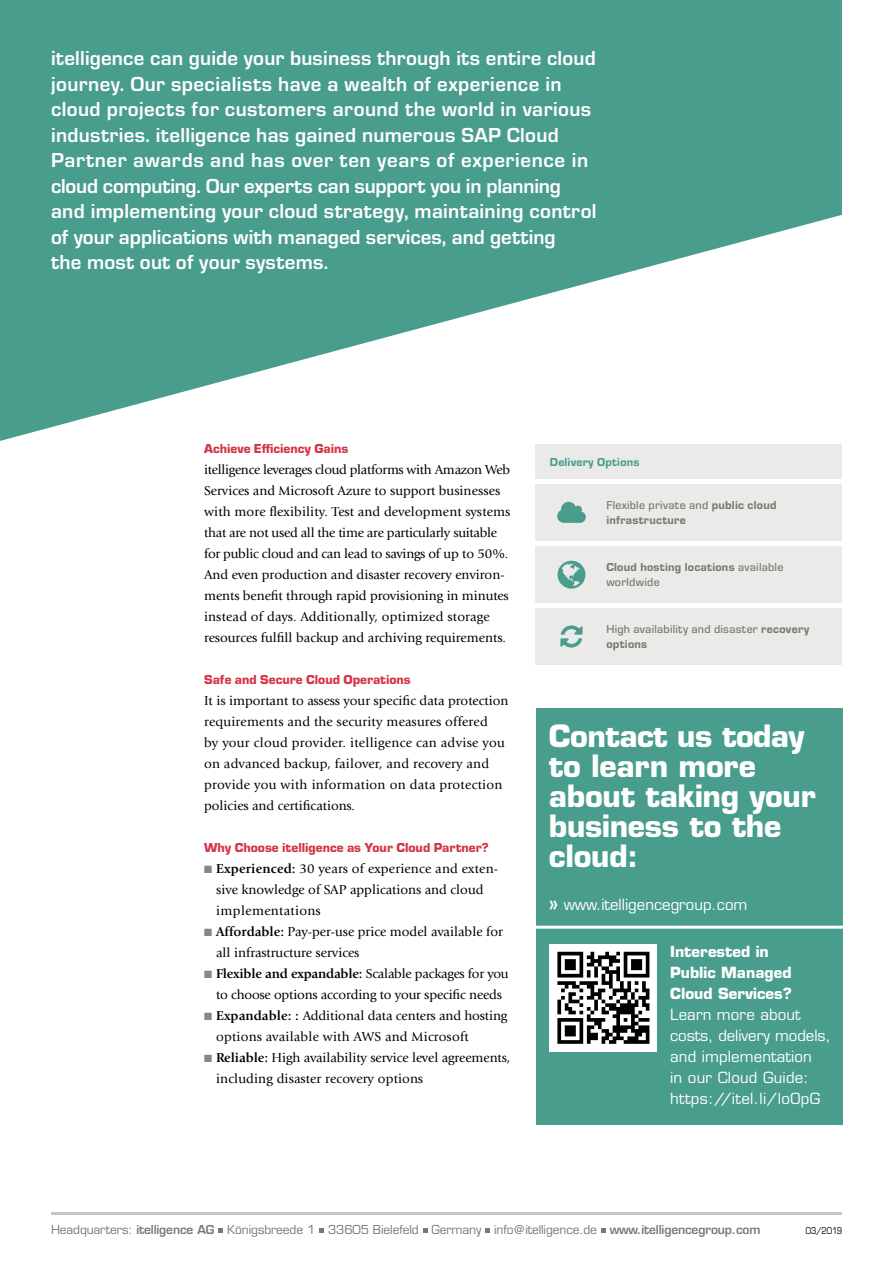
<style>
.page{position:relative;width:893px;height:1263px;background:#fff}
.page>*{position:absolute;margin:0;border:0;box-sizing:border-box;transform-origin:0 0}
.t1{font:700 30px/30px "Eurostile LT Std";letter-spacing:-.01em;color:#fff}
.t2{font:700 21px/25.5px "Eurostile";letter-spacing:.015em;color:#fff}
.t3{font:15px/21px "Eurostile LT Std";letter-spacing:.01em;color:#fff}
.t4{font:700 15px/21px "Eurostile LT Std";color:#fff}
.t5{font:13.5px/21px "Giovanni Std";color:#000}
.t6{font:900 13.5px "Eurostile";color:#d43647}
.t7{font:12px "Eurostile LT Std";letter-spacing:-.01em;color:#7e766f}
.t8{font:500 12px "Eurostile";letter-spacing:.02em;color:#7e766f}
.t9{font:12px "Eurostile Hea";letter-spacing:.02em;color:#7e766f}
.t10{font:12px "Eurostile Hea";letter-spacing:.015em;color:#499d8c}
.t11{font:9px "Eurostile LT Std";color:#000;scale:.85 1}
.s1{color:#868786}
.s2{font-weight:700}
.s3{font-family:"Eurostile Hea";font-weight:400}
.s4{font-family:"Eurostile";font-weight:500}
.s5{font-weight:600;font-size:18px}
.s6{font-weight:600}
</style>
<div class="page">
<div style="left:536px;top:608px;width:306px;height:57px;background:#eaeae9"></div>
<div style="left:536px;top:546px;width:306px;height:57px;background:#eaeae9"></div>
<hr style="left:51px;top:1212px;width:791px;height:3px;background:#c5c6c6">
<div style="left:536px;top:444px;width:306px;height:34px;background:#eaeae9"></div>
<div style="left:536px;top:484px;width:306px;height:57px;background:#eaeae9"></div>
<svg style="left:0;top:0;width:842px;height:441px;fill:#499d8c"></svg>
<div style="left:536px;top:708px;width:306px;height:417px;background:#499d8c"></div>
<div style="left:550px;top:944px;width:107px;height:107px;background:#fff"></div>
<hr style="left:531px;top:926px;width:313px;height:3px;background:#fff">
<svg style="left:557px;top:502px;width:29px;height:21px"></svg>
<svg style="left:557px;top:561px;width:28px;height:28px"></svg>
<svg style="left:560px;top:625px;width:22px;height:22px"></svg>
<svg style="left:218px;top:1228px;width:5px;height:5px"></svg>
<svg style="left:319px;top:1228px;width:5px;height:5px"></svg>
<svg style="left:423px;top:1228px;width:5px;height:5px"></svg>
<svg style="left:485px;top:1228px;width:5px;height:5px"></svg>
<svg style="left:601px;top:1228px;width:5px;height:5px"></svg>
<svg style="left:557px;top:952px;width:92px;height:92px"></svg>
<p class="t2" style="left:51px;top:44px;width:547px">itelligence can guide your business through its entire cloud journey. Our specialists have a wealth of experience in cloud projects for customers around the world in various industries. itelligence has gained numerous SAP Cloud Partner awards and has over ten years of experience in cloud computing. Our experts can support you in planning and implementing your cloud strategy, maintaining control of your applications with managed services, and getting<br>the most out of your systems.</p>
<p class="t6" style="left:204px;top:439px;width:146px">Achieve Efficiency Gains</p>
<p class="t5" style="left:204px;top:459px;width:308px">itelligence leverages cloud platforms with Amazon Web Services and Microsoft Azure to support businesses with more flexibility. Test and development systems that are not used all the time are particularly suitable for public cloud and can lead to savings of up to 50%.<br>And even production and disaster recovery environ&shy;ments benefit through rapid provisioning in minutes instead of days. Additionally, optimized storage resources fulfill backup and archiving requirements.</p>
<p class="t6" style="left:204px;top:670px;width:208px">Safe and Secure Cloud Operations</p>
<p class="t5" style="left:204px;top:690px;width:306px">It is important to assess your specific data protection requirements and the security measures offered<br>by your cloud provider. itelligence can advise you on advanced backup, failover, and recovery and provide you with information on data protection policies and certifications.</p>
<p class="t6" style="left:204px;top:838px;width:286px">Why Choose itelligence as Your Cloud Partner?</p>
<p class="t5" style="left:216px;top:858px;width:283px;text-indent:-12px"><span class="s1">■</span> <span class="s2">Experienced:</span> 30 years of experience and exten&shy;sive knowledge of SAP applications and cloud implementations</p>
<p class="t5" style="left:216px;top:921px;width:288px;text-indent:-12px"><span class="s1">■</span> <span class="s2">Affordable:</span> Pay-per-use price model available for all infrastructure services</p>
<p class="t5" style="left:204px;top:963px;width:306px;text-align:center"><span class="s1">■</span> <span class="s2">Flexible and expandable:</span> Scalable packages for you to choose options according to your specific needs</p>
<p class="t5" style="left:216px;top:1005px;width:293px;text-indent:-12px"><span class="s1">■</span> <span class="s2">Expandable: :</span> Additional data centers and hosting options available with AWS and Microsoft</p>
<p class="t5" style="left:216px;top:1047px;width:296px;text-indent:-12px"><span class="s1">■</span> <span class="s2">Reliable:</span> High availability service level agreements, including disaster recovery options</p>
<p class="t10" style="left:550px;top:453px;width:91px">Delivery Options</p>
<p class="t8" style="left:606px;top:497px;width:172px">Flexible private and <span class="s3">public cloud</span></p>
<p class="t9" style="left:606px;top:511px;width:81px">infrastructure</p>
<p class="t9" style="left:606px;top:559px;width:178px">Cloud hosting locations <span class="s4">available</span></p>
<p class="t8" style="left:606px;top:574px;width:55px">worldwide</p>
<p class="t8" style="left:606px;top:621px;width:204px">High availability and disaster <span class="s3">recovery</span></p>
<p class="t9" style="left:606px;top:636px;width:42px">options</p>
<h1 class="t1" style="left:549px;top:721px;width:268px">Contact us today to learn more about taking your business to the cloud:</h1>
<p class="t3" style="left:549px;top:894px;width:200px"><span class="s5">»</span> www.itelligencegroup.com</p>
<p class="t4" style="left:670px;top:941px;width:123px">Interested in<br>Public Managed<br>Cloud Services?</p>
<p class="t3" style="left:670px;top:1004px;width:162px">Learn more about costs, delivery models, and implementation<br>in our Cloud Guide: https://itel.li/loOpG</p>
<p class="t7" style="left:51px;top:1222px;width:711px">Headquarters: <span class="s6">itelligence AG</span> Königsbreede 1 33605 Bielefeld Germany info@itelligence.de <span class="s6">www.itelligencegroup.com</span></p>
<p class="t11" style="left:806px;top:1225px;width:44px">03/2019</p>
</div>
